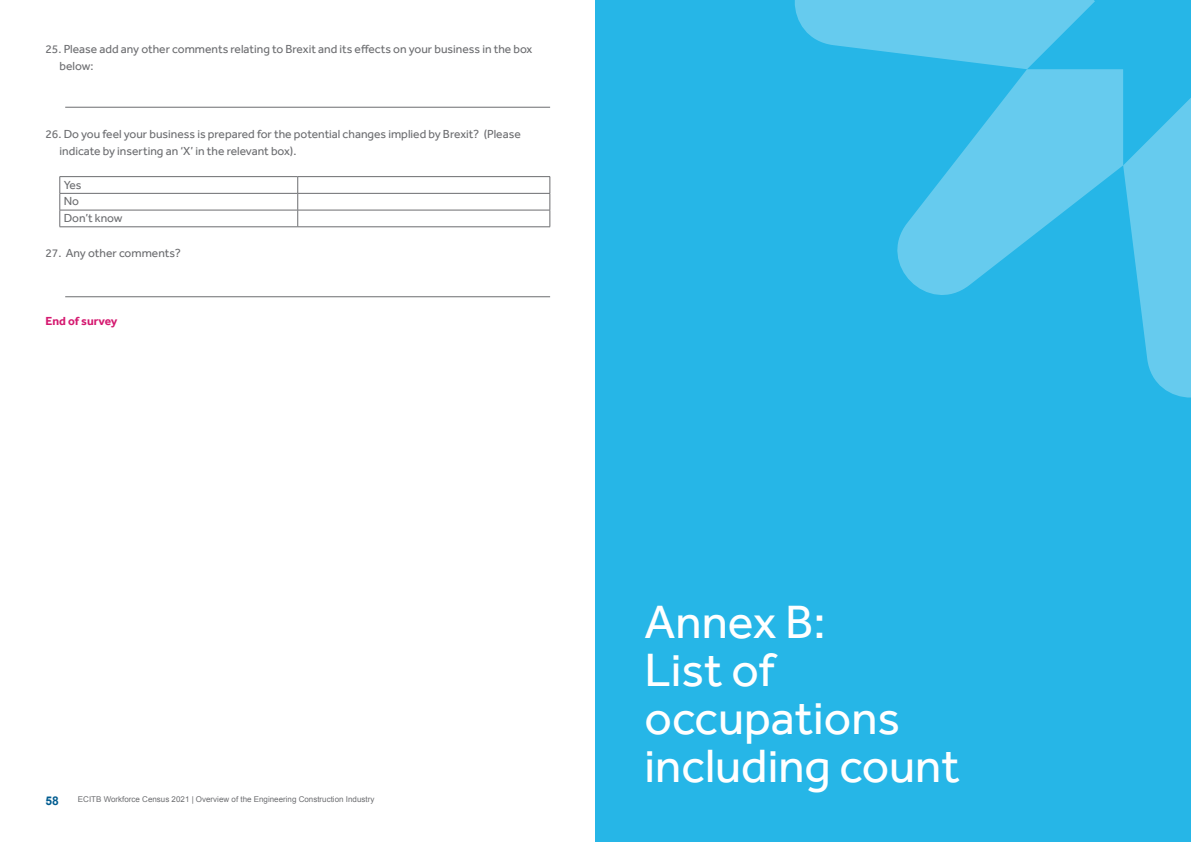
<style>
.page{position:relative;width:1191px;height:842px;background:#fff}
.page>*{position:absolute;margin:0;border:0;box-sizing:border-box;transform-origin:0 0}
.t1{font:48px/48px "Effra";color:#fff}
.point_forms{font:12px/17px "Effra";color:#6c6d70}
.Body_text{font:12px "Effra";color:#6c6d70}
.point_forms-2{font:700 12px "Effra";color:#d51970}
.t2{font:700 12px "Arial";color:#015c90}
.t3{font:8px "Arial";color:#6c6d70}
</style>
<div class="page">
<hr style="left:60px;top:176px;width:238px;height:1px;background:#6c6d70">
<hr style="left:298px;top:176px;width:252px;height:1px;background:#6c6d70">
<svg style="left:60px;top:177px;width:490px;height:50px"></svg>
<hr style="left:60px;top:227px;width:238px;height:1px;background:#6c6d70">
<hr style="left:298px;top:227px;width:252px;height:1px;background:#6c6d70">
<hr style="left:65px;top:107px;width:485px;height:1px;background:#6c6d70">
<hr style="left:65px;top:296px;width:485px;height:1px;background:#6c6d70">
<div style="left:596px;top:0;width:595px;height:842px;background:#26b6e7"></div>
<svg style="left:794px;top:0;width:301px;height:69px"></svg>
<svg style="left:897px;top:69px;width:226px;height:226px;fill:#66cbee"></svg>
<svg style="left:1123px;top:98px;width:68px;height:300px"></svg>
<p class="point_forms" style="left:60px;top:41px;width:474px;text-indent:-14px">25. Please add any other comments relating to Brexit and its effects on your business in the box below:</p>
<p class="point_forms" style="left:60px;top:126px;width:463px;text-indent:-14px">26. Do you feel your business is prepared for the potential changes implied by Brexit? (Please indicate by inserting an ‘X’ in the relevant box).</p>
<p class="Body_text" style="left:64px;top:177px;width:19px">Yes</p>
<p class="Body_text" style="left:64px;top:194px;width:17px">No</p>
<p class="Body_text" style="left:64px;top:211px;width:60px">Don’t know</p>
<p class="point_forms" style="left:45px;top:244px;width:137px">27. Any other comments?</p>
<p class="point_forms-2" style="left:45px;top:314px;width:74px">End of survey</p>
<p class="t2" style="left:45px;top:793px;width:15px">58</p>
<p class="t3" style="left:78px;top:794px;width:298px">ECITB Workforce Census 2021 | Overview of the Engineering Construction Industry</p>
<p class="t1" style="left:644px;top:597px;width:257px">Annex B:<br>List of occupations</p>
<p class="t1" style="left:644px;top:741px;width:317px">including count</p>
</div>
